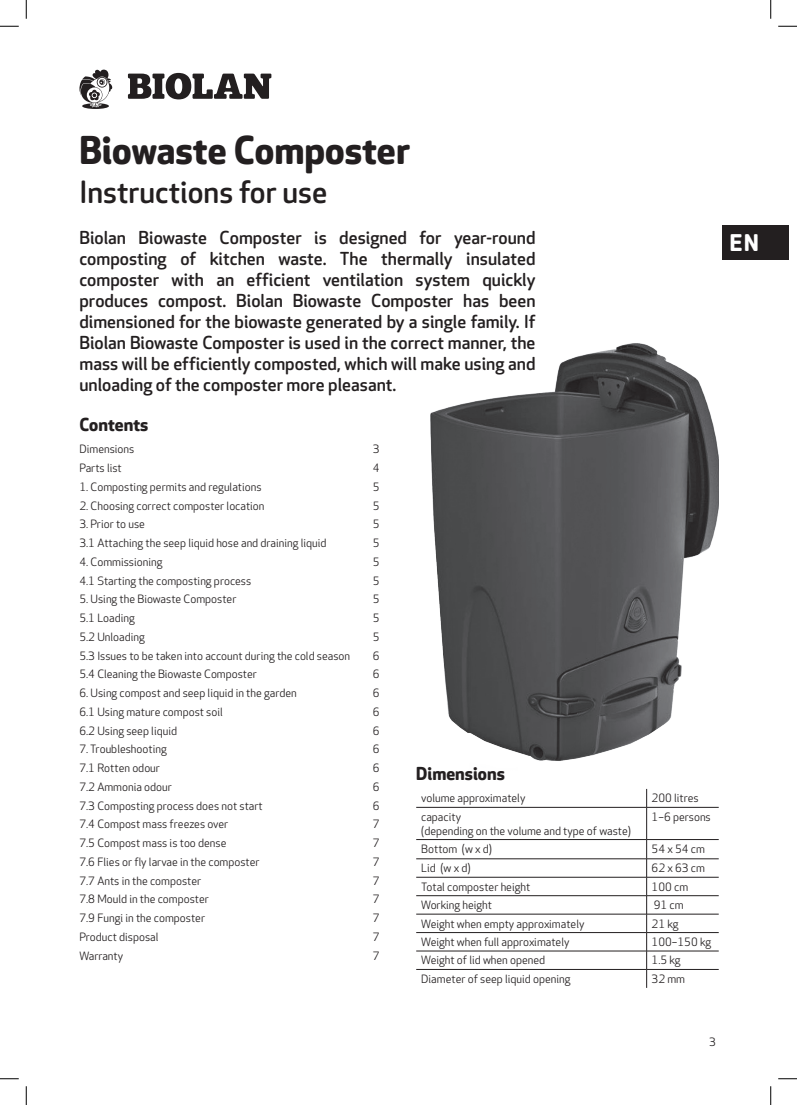
<style>
.page{position:relative;width:797px;height:1105px;background:#fff}
.page>*{position:absolute;margin:0;border:0;box-sizing:border-box;transform-origin:0 0}
.t1{font:700 37.5px "Apex Rounded";color:#231f20}
.t2{font:500 30px "Apex Rounded";color:#231f20}
.t3{font:700 22.5px "Apex Rounded";color:#fff}
.t4{font:500 17.5px/21px "Apex Rounded";color:#231f20;text-align:justify}
.t5{font:700 17.5px "Apex Rounded";color:#231f20}
.t6{font:11.25px/13.8px "Apex Rounded";color:#231f20}
</style>
<div class="page">
<div style="left:722px;top:226px;width:66px;height:34px;background:#231f20"></div>
<svg style="left:128px;top:73px;width:143px;height:26px"></svg>
<svg style="left:79px;top:70px;width:34px;height:39px"></svg>
<img style="left:430px;top:343px;width:289px;height:418px">
<svg style="left:646px;top:789px;width:1px;height:18px"></svg>
<hr style="left:416px;top:807px;width:230px;height:1px;background:#231f20">
<hr style="left:646px;top:807px;width:72px;height:1px;background:#231f20">
<hr style="left:646px;top:807px;width:1px;height:32px;background:#231f20">
<hr style="left:416px;top:839px;width:230px;height:1px;background:#231f20">
<hr style="left:646px;top:839px;width:72px;height:1px;background:#231f20">
<hr style="left:416px;top:858px;width:230px;height:1px;background:#231f20">
<hr style="left:646px;top:858px;width:72px;height:1px;background:#231f20">
<hr style="left:416px;top:877px;width:230px;height:1px;background:#231f20">
<hr style="left:646px;top:877px;width:72px;height:1px;background:#231f20">
<hr style="left:416px;top:895px;width:230px;height:1px;background:#231f20">
<hr style="left:646px;top:895px;width:72px;height:1px;background:#231f20">
<hr style="left:416px;top:914px;width:230px;height:1px;background:#231f20">
<hr style="left:646px;top:914px;width:72px;height:1px;background:#231f20">
<hr style="left:416px;top:932px;width:230px;height:1px;background:#231f20">
<hr style="left:646px;top:932px;width:72px;height:1px;background:#231f20">
<hr style="left:416px;top:951px;width:230px;height:1px;background:#231f20">
<hr style="left:646px;top:951px;width:72px;height:1px;background:#231f20">
<hr style="left:416px;top:969px;width:230px;height:1px;background:#231f20">
<hr style="left:646px;top:969px;width:72px;height:1px;background:#231f20">
<svg style="left:646px;top:840px;width:1px;height:148px"></svg>
<svg style="left:0;top:25px;width:19px;height:2px"></svg>
<svg style="left:778px;top:25px;width:19px;height:2px"></svg>
<svg style="left:0;top:1078px;width:19px;height:1px"></svg>
<svg style="left:778px;top:1078px;width:19px;height:1px"></svg>
<svg style="left:25px;top:0;width:2px;height:19px"></svg>
<svg style="left:25px;top:1086px;width:2px;height:19px"></svg>
<svg style="left:770px;top:0;width:1px;height:19px"></svg>
<svg style="left:770px;top:1086px;width:1px;height:19px"></svg>
<h1 class="t1" style="left:79px;top:128px;width:332px">Biowaste Composter</h1>
<h2 class="t2" style="left:79px;top:175px;width:249px">Instructions for use</h2>
<p class="t4" style="left:79px;top:228px;width:457px">Biolan Biowaste Composter is designed for year-round composting of kitchen waste. The thermally insulated composter with an efficient ventilation system quickly produces compost. Biolan Biowaste Composter has been dimensioned for the biowaste generated by a single family. If Biolan Biowaste Composter is used in the correct manner, the mass will be efficiently composted, which will make using and unloading of the composter more pleasant.</p>
<h3 class="t5" style="left:79px;top:414px;width:70px">Contents</h3>
<p class="t6" style="left:79px;top:443px;width:56px">Dimensions</p>
<p class="t6" style="left:373px;top:443px;width:8px">3</p>
<p class="t6" style="left:79px;top:461px;width:44px">Parts list</p>
<p class="t6" style="left:373px;top:461px;width:8px">4</p>
<p class="t6" style="left:79px;top:480px;width:184px">1. Composting permits and regulations</p>
<p class="t6" style="left:373px;top:480px;width:8px">5</p>
<p class="t6" style="left:79px;top:499px;width:187px">2. Choosing correct composter location</p>
<p class="t6" style="left:373px;top:499px;width:8px">5</p>
<p class="t6" style="left:79px;top:518px;width:67px">3. Prior to use</p>
<p class="t6" style="left:373px;top:518px;width:8px">5</p>
<p class="t6" style="left:79px;top:536px;width:248px">3.1 Attaching the seep liquid hose and draining liquid</p>
<p class="t6" style="left:373px;top:536px;width:8px">5</p>
<p class="t6" style="left:79px;top:555px;width:85px">4. Commissioning</p>
<p class="t6" style="left:373px;top:555px;width:8px">5</p>
<p class="t6" style="left:79px;top:574px;width:173px">4.1 Starting the composting process</p>
<p class="t6" style="left:373px;top:574px;width:8px">5</p>
<p class="t6" style="left:79px;top:593px;width:158px">5. Using the Biowaste Composter</p>
<p class="t6" style="left:373px;top:593px;width:8px">5</p>
<p class="t6" style="left:79px;top:611px;width:57px">5.1 Loading</p>
<p class="t6" style="left:373px;top:611px;width:8px">5</p>
<p class="t6" style="left:79px;top:630px;width:67px">5.2 Unloading</p>
<p class="t6" style="left:373px;top:630px;width:8px">5</p>
<p class="t6" style="left:79px;top:649px;width:272px">5.3 Issues to be taken into account during the cold season</p>
<p class="t6" style="left:373px;top:649px;width:8px">6</p>
<p class="t6" style="left:79px;top:668px;width:179px">5.4 Cleaning the Biowaste Composter</p>
<p class="t6" style="left:373px;top:668px;width:8px">6</p>
<p class="t6" style="left:79px;top:686px;width:219px">6. Using compost and seep liquid in the garden</p>
<p class="t6" style="left:373px;top:686px;width:8px">6</p>
<p class="t6" style="left:79px;top:705px;width:145px">6.1 Using mature compost soil</p>
<p class="t6" style="left:373px;top:705px;width:8px">6</p>
<p class="t6" style="left:79px;top:724px;width:99px">6.2 Using seep liquid</p>
<p class="t6" style="left:373px;top:724px;width:8px">6</p>
<p class="t6" style="left:79px;top:743px;width:89px">7. Troubleshooting</p>
<p class="t6" style="left:373px;top:743px;width:8px">6</p>
<p class="t6" style="left:79px;top:761px;width:82px">7.1 Rotten odour</p>
<p class="t6" style="left:373px;top:761px;width:8px">6</p>
<p class="t6" style="left:79px;top:780px;width:94px">7.2 Ammonia odour</p>
<p class="t6" style="left:373px;top:780px;width:8px">6</p>
<p class="t6" style="left:79px;top:799px;width:185px">7.3 Composting process does not start</p>
<p class="t6" style="left:373px;top:799px;width:8px">6</p>
<p class="t6" style="left:79px;top:818px;width:150px">7.4 Compost mass freezes over</p>
<p class="t6" style="left:373px;top:818px;width:8px">7</p>
<p class="t6" style="left:79px;top:836px;width:148px">7.5 Compost mass is too dense</p>
<p class="t6" style="left:373px;top:836px;width:8px">7</p>
<p class="t6" style="left:79px;top:855px;width:182px">7.6 Flies or fly larvae in the composter</p>
<p class="t6" style="left:373px;top:855px;width:8px">7</p>
<p class="t6" style="left:79px;top:874px;width:123px">7.7 Ants in the composter</p>
<p class="t6" style="left:373px;top:874px;width:8px">7</p>
<p class="t6" style="left:79px;top:893px;width:131px">7.8 Mould in the composter</p>
<p class="t6" style="left:373px;top:893px;width:8px">7</p>
<p class="t6" style="left:79px;top:912px;width:127px">7.9 Fungi in the composter</p>
<p class="t6" style="left:373px;top:912px;width:8px">7</p>
<p class="t6" style="left:79px;top:930px;width:81px">Product disposal</p>
<p class="t6" style="left:373px;top:930px;width:8px">7</p>
<p class="t6" style="left:79px;top:949px;width:45px">Warranty</p>
<p class="t6" style="left:373px;top:949px;width:8px">7</p>
<h3 class="t5" style="left:416px;top:764px;width:90px">Dimensions</h3>
<p class="t6" style="left:421px;top:792px;width:106px">volume approximately</p>
<p class="t6" style="left:651px;top:792px;width:49px">200 litres</p>
<p class="t6" style="left:421px;top:810px;width:211px">capacity<br>(depending on the volume and type of waste)</p>
<p class="t6" style="left:651px;top:810px;width:61px">1–6 persons</p>
<p class="t6" style="left:421px;top:842px;width:72px">Bottom (w x d)</p>
<p class="t6" style="left:651px;top:842px;width:55px">54 x 54 cm</p>
<p class="t6" style="left:421px;top:862px;width:51px">Lid (w x d)</p>
<p class="t6" style="left:651px;top:862px;width:55px">62 x 63 cm</p>
<p class="t6" style="left:421px;top:880px;width:111px">Total composter height</p>
<p class="t6" style="left:651px;top:880px;width:38px">100 cm</p>
<p class="t6" style="left:421px;top:898px;width:72px">Working height</p>
<p class="t6" style="left:654px;top:898px;width:31px">91 cm</p>
<p class="t6" style="left:421px;top:917px;width:165px">Weight when empty approximately</p>
<p class="t6" style="left:651px;top:917px;width:28px">21 kg</p>
<p class="t6" style="left:421px;top:935px;width:150px">Weight when full approximately</p>
<p class="t6" style="left:651px;top:935px;width:61px">100–150 kg</p>
<p class="t6" style="left:421px;top:954px;width:126px">Weight of lid when opened</p>
<p class="t6" style="left:651px;top:954px;width:31px">1.5 kg</p>
<p class="t6" style="left:421px;top:972px;width:151px">Diameter of seep liquid opening</p>
<p class="t6" style="left:651px;top:972px;width:35px">32 mm</p>
<h3 class="t3" style="left:730px;top:229px;width:30px">EN</h3>
<p class="t6" style="left:709px;top:1036px;width:8px">3</p>
</div>
